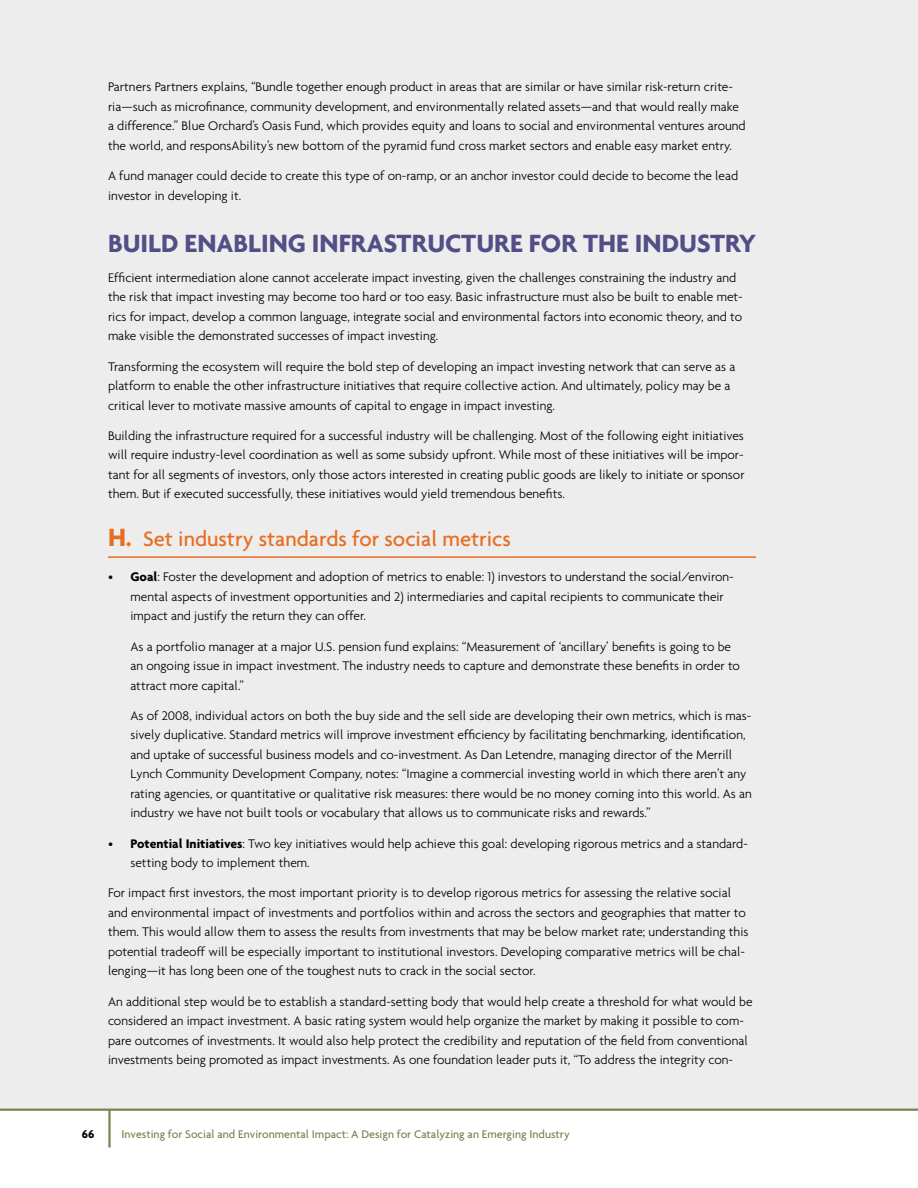
<style>
.page{position:relative;width:918px;height:1188px;background:#fff}
.page>*{position:absolute;margin:0;border:0;box-sizing:border-box;transform-origin:0 0}
.t1{font:700 27px "Agenda";color:#524e86}
.t2{font:500 22.5px "Agenda";color:#e86d1f}
.t3{font:300 13.5px/19.5px "Agenda";color:#000}
.t4{font:500 12px "Agenda";color:#818154}
.t5{font:700 12px "Agenda";color:#000}
.s1{font-weight:700;font-size:27px}
.s2{font-weight:700}
</style>
<div class="page">
<hr style="left:108px;top:1110px;width:3px;height:38px;background:#818154">
<div style="left:0;top:0;width:918px;height:1110px;background:#ededee"></div>
<hr style="left:0;top:1109px;width:918px;height:2px;background:#818154">
<hr style="left:108px;top:556px;width:648px;height:2px;background:#e86d1f">
<p class="t3" style="left:108px;top:77px;width:639px">Partners Partners explains, “Bundle together enough product in areas that are similar or have similar risk-return crite&shy;ria—such as microfinance, community development, and environmentally related assets—and that would really make a difference.” Blue Orchard’s Oasis Fund, which provides equity and loans to social and environmental ventures around the world, and responsAbility’s new bottom of the pyramid fund cross market sectors and enable easy market entry.</p>
<p class="t3" style="left:108px;top:166px;width:632px">A fund manager could decide to create this type of on-ramp, or an anchor investor could decide to become the lead investor in developing it.</p>
<h1 class="t1" style="left:108px;top:226px;width:649px">BUILD ENABLING INFRASTRUCTURE FOR THE INDUSTRY</h1>
<p class="t3" style="left:108px;top:268px;width:636px">Efficient intermediation alone cannot accelerate impact investing, given the challenges constraining the industry and the risk that impact investing may become too hard or too easy. Basic infrastructure must also be built to enable met&shy;rics for impact, develop a common language, integrate social and environmental factors into economic theory, and to make visible the demonstrated successes of impact investing.</p>
<p class="t3" style="left:108px;top:356px;width:629px">Transforming the ecosystem will require the bold step of developing an impact investing network that can serve as a platform to enable the other infrastructure initiatives that require collective action. And ultimately, policy may be a critical lever to motivate massive amounts of capital to engage in impact investing.</p>
<p class="t3" style="left:108px;top:426px;width:638px;text-align:justify">Building the infrastructure required for a successful industry will be challenging. Most of the following eight initiatives will require industry-level coordination as well as some subsidy upfront. While most of these initiatives will be impor&shy;tant for all segments of investors, only those actors interested in creating public goods are likely to initiate or sponsor them. But if executed successfully, these initiatives would yield tremendous benefits.</p>
<h2 class="t2" style="left:108px;top:525px;width:405px"><span class="s1">H.</span> Set industry standards for social metrics</h2>
<p class="t3" style="left:131px;top:567px;width:605px"><span class="s2">Goal</span>: Foster the development and adoption of metrics to enable: 1) investors to understand the social/environ&shy;mental aspects of investment opportunities and 2) intermediaries and capital recipients to communicate their impact and justify the return they can offer.</p>
<p class="t3" style="left:131px;top:636px;width:611px">As a portfolio manager at a major U.S. pension fund explains: “Measurement of ‘ancillary’ benefits is going to be an ongoing issue in impact investment. The industry needs to capture and demonstrate these benefits in order to attract more capital.”</p>
<p class="t3" style="left:131px;top:706px;width:623px">As of 2008, individual actors on both the buy side and the sell side are developing their own metrics, which is mas&shy;sively duplicative. Standard metrics will improve investment efficiency by facilitating benchmarking, identification, and uptake of successful business models and co-investment. As Dan Letendre, managing director of the Merrill Lynch Community Development Company, notes: “Imagine a commercial investing world in which there aren’t any rating agencies, or quantitative or qualitative risk measures: there would be no money coming into this world. As an industry we have not built tools or vocabulary that allows us to communicate risks and rewards.”</p>
<p class="t3" style="left:131px;top:833px;width:619px"><span class="s2">Potential Initiatives</span>: Two key initiatives would help achieve this goal: developing rigorous metrics and a standard&shy;setting body to implement them.</p>
<p class="t3" style="left:108px;top:883px;width:642px">For impact first investors, the most important priority is to develop rigorous metrics for assessing the relative social and environmental impact of investments and portfolios within and across the sectors and geographies that matter to them. This would allow them to assess the results from investments that may be below market rate; understanding this potential tradeoff will be especially important to institutional investors. Developing comparative metrics will be chal&shy;lenging—it has long been one of the toughest nuts to crack in the social sector.</p>
<p class="t3" style="left:108px;top:991px;width:646px">An additional step would be to establish a standard-setting body that would help create a threshold for what would be considered an impact investment. A basic rating system would help organize the market by making it possible to com&shy;pare outcomes of investments. It would also help protect the credibility and reputation of the field from conventional investments being promoted as impact investments. As one foundation leader puts it, “To address the integrity con-</p>
<p class="t5" style="left:82px;top:1127px;width:14px">66</p>
<p class="t4" style="left:122px;top:1127px;width:450px">Investing for Social and Environmental Impact: A Design for Catalyzing an Emerging Industry</p>
</div>
